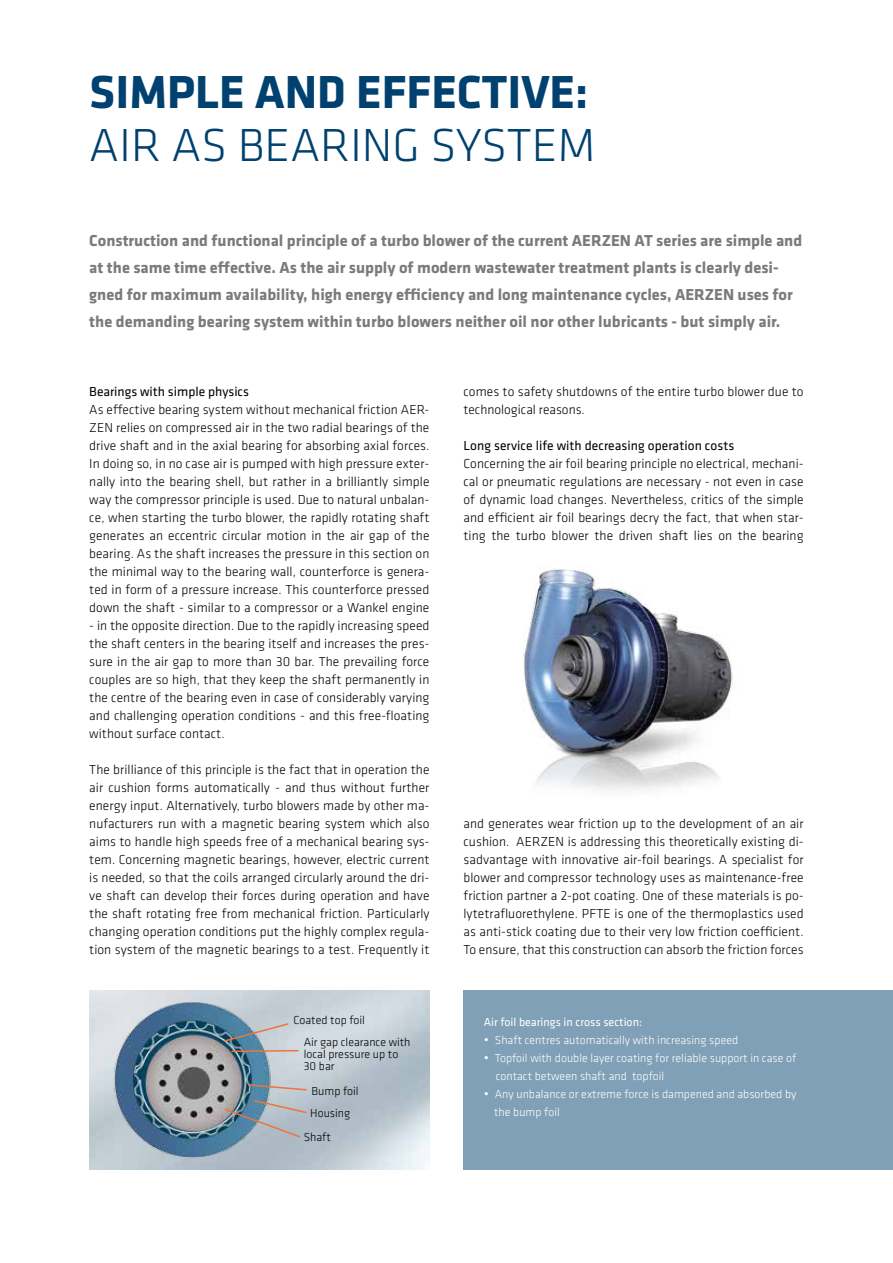
<style>
.page{position:relative;width:893px;height:1263px;background:#fff}
.page>*{position:absolute;margin:0;border:0;box-sizing:border-box;transform-origin:0 0}
.t1{font:700 48px "Klavika";color:#004170}
.t2{font:300 48px "Klavika";color:#004170}
.t3{font:700 16.5px/27px "Klavika";color:#7c7b7b}
.t4{font:300 13.5px/18px "Klavika";letter-spacing:.005em;color:#000;text-align:justify}
.t5{font:13.5px "Klavika";letter-spacing:.005em;color:#000}
.t6{font:300 12px/18px "Klavika";color:#fff}
.t7{font:300 12px/12px "Klavika";color:#000}
.t8{font:12px "Klavika";color:#fff}
.s1{font-size:13.5px}
</style>
<div class="page">
<div style="left:463px;top:990px;width:430px;height:179px;background:#80a0b7"></div>
<img style="left:523px;top:569px;width:210px;height:221px">
<img style="left:109px;top:990px;width:180px;height:179px">
<svg style="left:222px;top:1022px;width:68px;height:21px"></svg>
<svg style="left:247px;top:1083px;width:61px;height:8px"></svg>
<svg style="left:230px;top:1049px;width:70px;height:4px"></svg>
<svg style="left:223px;top:1098px;width:85px;height:41px;background:#93a3af"></svg>
<h1 class="t1" style="left:89px;top:58px;width:501px">SIMPLE AND EFFECTIVE:</h1>
<h1 class="t2" style="left:89px;top:116px;width:508px">AIR AS BEARING SYSTEM</h1>
<p class="t3" style="left:89px;top:227px;width:714px">Construction and functional principle of a turbo blower of the current AERZEN AT series are simple and at the same time effective. As the air supply of modern wastewater treatment plants is clearly desi&shy;gned for maximum availability, high energy efficiency and long maintenance cycles, AERZEN uses for the demanding bearing system within turbo blowers neither oil nor other lubricants - but simply air.</p>
<p class="t5" style="left:89px;top:383px;width:161px">Bearings with simple physics</p>
<p class="t4" style="left:89px;top:400px;width:342px">As effective bearing system without mechanical friction AER-ZEN relies on compressed air in the two radial bearings of the drive shaft and in the axial bearing for absorbing axial forces.<br>In doing so, in no case air is pumped with high pressure exter&shy;nally into the bearing shell, but rather in a brilliantly simple way the compressor principle is used. Due to natural unbalan&shy;ce, when starting the turbo blower, the rapidly rotating shaft generates an eccentric circular motion in the air gap of the bearing. As the shaft increases the pressure in this section on the minimal way to the bearing wall, counterforce is genera&shy;ted in form of a pressure increase. This counterforce pressed down the shaft - similar to a compressor or a Wankel engine</p>
<p class="t4" style="left:89px;top:616px;width:342px">- in the opposite direction. Due to the rapidly increasing speed the shaft centers in the bearing itself and increases the pres&shy;sure in the air gap to more than 30 bar. The prevailing force couples are so high, that they keep the shaft permanently in the centre of the bearing even in case of considerably varying and challenging operation conditions - and this free-floating without surface contact.</p>
<p class="t4" style="left:89px;top:760px;width:342px">The brilliance of this principle is the fact that in operation the air cushion forms automatically - and thus without further energy input. Alternatively, turbo blowers made by other ma&shy;nufacturers run with a magnetic bearing system which also aims to handle high speeds free of a mechanical bearing sys&shy;tem. Concerning magnetic bearings, however, electric current is needed, so that the coils arranged circularly around the dri&shy;ve shaft can develop their forces during operation and have the shaft rotating free from mechanical friction. Particularly changing operation conditions put the highly complex regula&shy;tion system of the magnetic bearings to a test. Frequently it</p>
<p class="t7" style="left:294px;top:1014px;width:73px">Coated top foil</p>
<p class="t7" style="left:304px;top:1036px;width:108px">Air gap clearance with local pressure up to<br>30 bar</p>
<p class="t7" style="left:310px;top:1107px;width:42px">Housing</p>
<p class="t7" style="left:312px;top:1084px;width:49px">Bump foil</p>
<p class="t7" style="left:304px;top:1131px;width:29px">Shaft</p>
<p class="t4" style="left:463px;top:382px;width:342px">comes to safety shutdowns of the entire turbo blower due to technological reasons.</p>
<p class="t5" style="left:463px;top:437px;width:272px">Long service life with decreasing operation costs</p>
<p class="t4" style="left:463px;top:454px;width:342px">Concerning the air foil bearing principle no electrical, mechani&shy;cal or pneumatic regulations are necessary - not even in case of dynamic load changes. Nevertheless, critics of the simple and efficient air foil bearings decry the fact, that when star&shy;ting the turbo blower the driven shaft lies on the bearing</p>
<p class="t4" style="left:463px;top:814px;width:342px">and generates wear friction up to the development of an air cushion. AERZEN is addressing this theoretically existing di&shy;sadvantage with innovative air-foil bearings. A specialist for blower and compressor technology uses as maintenance-free friction partner a 2-pot coating. One of these materials is po&shy;lytetrafluorethylene. PFTE is one of the thermoplastics used as anti-stick coating due to their very low friction coefficient.<br>To ensure, that this construction can absorb the friction forces</p>
<p class="t8" style="left:484px;top:1014px;width:160px">Air foil bearings in cross section:</p>
<p class="t6" style="left:484px;top:1031px;width:256px"><span class="s1">•</span> Shaft centres automatically with increasing speed</p>
<p class="t6" style="left:496px;top:1049px;width:302px;text-indent:-12px"><span class="s1">•</span> Topfoil with double layer coating for reliable support in case of contact between shaft and topfoil</p>
<p class="t6" style="left:494px;top:1085px;width:304px;text-indent:-10px"><span class="s1">•</span> Any unbalance or extreme force is dampened and absorbed by the bump foil</p>
</div>
